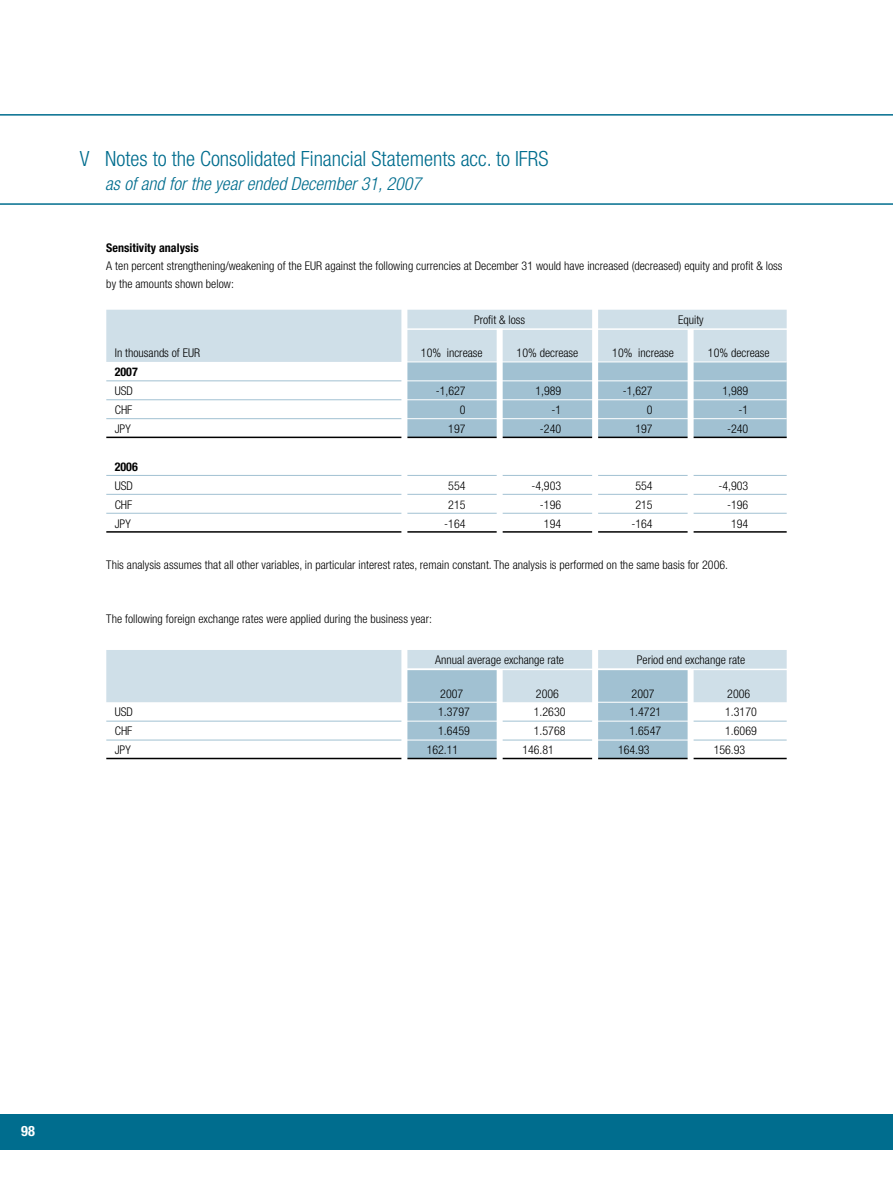
<style>
.page{position:relative;width:893px;height:1191px;background:#fff}
.page>*{position:absolute;margin:0;border:0;box-sizing:border-box;transform-origin:0 0}
.t1{font:300 condensed 21px "Helvetica Neue";color:#006d8e}
.t2{font:italic 300 condensed 18px "Helvetica Neue";letter-spacing:.005em;color:#006d8e}
.t3{font:700 condensed 14.25px "Helvetica Neue";color:#fff}
.t4{font:300 condensed 12px/18px "Helvetica Neue";letter-spacing:.005em;color:#000}
.t5{font:700 condensed 12px "Helvetica Neue";letter-spacing:.005em;color:#000}
</style>
<div class="page">
<div style="left:0;top:1114px;width:893px;height:35px;background:#006d8e"></div>
<svg style="left:0;top:114px;width:893px;height:91px"></svg>
<svg style="left:106px;top:310px;width:681px;height:126px"></svg>
<hr style="left:691px;top:418px;width:96px;height:1px;background:#fff">
<hr style="left:106px;top:475px;width:298px;height:1px;background:#a1c1d2">
<hr style="left:404px;top:475px;width:96px;height:1px;background:#a1c1d2">
<hr style="left:500px;top:475px;width:95px;height:1px;background:#a1c1d2">
<hr style="left:595px;top:475px;width:96px;height:1px;background:#a1c1d2">
<hr style="left:691px;top:475px;width:96px;height:1px;background:#a1c1d2">
<hr style="left:106px;top:494px;width:298px;height:1px;background:#a1c1d2">
<hr style="left:404px;top:494px;width:96px;height:1px;background:#a1c1d2">
<hr style="left:500px;top:494px;width:95px;height:1px;background:#a1c1d2">
<hr style="left:595px;top:494px;width:96px;height:1px;background:#a1c1d2">
<hr style="left:691px;top:494px;width:96px;height:1px;background:#a1c1d2">
<hr style="left:106px;top:513px;width:298px;height:1px;background:#a1c1d2">
<hr style="left:404px;top:513px;width:96px;height:1px;background:#a1c1d2">
<hr style="left:500px;top:513px;width:95px;height:1px;background:#a1c1d2">
<hr style="left:595px;top:513px;width:96px;height:1px;background:#a1c1d2">
<hr style="left:691px;top:513px;width:96px;height:1px;background:#a1c1d2">
<hr style="left:106px;top:436px;width:681px;height:2px;background:#000">
<hr style="left:106px;top:531px;width:681px;height:1px;background:#000">
<div style="left:401px;top:304px;width:6px;height:234px;background:#fff"></div>
<div style="left:497px;top:328px;width:6px;height:210px;background:#fff"></div>
<div style="left:592px;top:304px;width:6px;height:232px;background:#fff"></div>
<div style="left:688px;top:329px;width:6px;height:207px;background:#fff"></div>
<hr style="left:406px;top:328px;width:384px;height:2px;background:#fff">
<svg style="left:106px;top:650px;width:681px;height:107px"></svg>
<hr style="left:595px;top:739px;width:96px;height:1px;background:#fff">
<hr style="left:106px;top:757px;width:681px;height:2px;background:#000">
<div style="left:401px;top:644px;width:6px;height:123px;background:#fff"></div>
<div style="left:497px;top:670px;width:6px;height:99px;background:#fff"></div>
<div style="left:592px;top:644px;width:6px;height:118px;background:#fff"></div>
<div style="left:688px;top:669px;width:6px;height:95px;background:#fff"></div>
<hr style="left:406px;top:668px;width:384px;height:2px;background:#fff">
<h1 class="t1" style="left:80px;top:146px;width:470px">V Notes to the Consolidated Financial Statements acc. to IFRS</h1>
<h2 class="t2" style="left:105px;top:173px;width:317px">as of and for the year ended December 31, 2007</h2>
<p class="t5" style="left:106px;top:240px;width:94px">Sensitivity analysis</p>
<p class="t4" style="left:106px;top:256px;width:678px">A ten percent strengthening/weakening of the EUR against the following currencies at December 31 would have increased (decreased) equity and profit &amp; loss by the amounts shown below:</p>
<p class="t4" style="left:474px;top:310px;width:53px">Profit &amp; loss</p>
<p class="t4" style="left:678px;top:310px;width:27px">Equity</p>
<p class="t4" style="left:115px;top:344px;width:87px">In thousands of EUR</p>
<p class="t4" style="left:421px;top:344px;width:63px">10% increase</p>
<p class="t4" style="left:517px;top:344px;width:63px">10% decrease</p>
<p class="t4" style="left:612px;top:344px;width:63px">10% increase</p>
<p class="t4" style="left:708px;top:344px;width:63px">10% decrease</p>
<p class="t5" style="left:115px;top:364px;width:25px">2007</p>
<p class="t4" style="left:115px;top:382px;width:20px">USD</p>
<p class="t4" style="left:436px;top:382px;width:31px">-1,627</p>
<p class="t4" style="left:535px;top:382px;width:27px">1,989</p>
<p class="t4" style="left:623px;top:382px;width:31px">-1,627</p>
<p class="t4" style="left:722px;top:382px;width:27px">1,989</p>
<p class="t4" style="left:115px;top:401px;width:19px">CHF</p>
<p class="t4" style="left:460px;top:401px;width:7px">0</p>
<p class="t4" style="left:551px;top:401px;width:11px">-1</p>
<p class="t4" style="left:647px;top:401px;width:7px">0</p>
<p class="t4" style="left:739px;top:401px;width:11px">-1</p>
<p class="t4" style="left:115px;top:419px;width:17px">JPY</p>
<p class="t4" style="left:448px;top:419px;width:19px">197</p>
<p class="t4" style="left:540px;top:419px;width:23px">-240</p>
<p class="t4" style="left:635px;top:419px;width:19px">197</p>
<p class="t4" style="left:727px;top:419px;width:23px">-240</p>
<p class="t5" style="left:115px;top:459px;width:25px">2006</p>
<p class="t4" style="left:115px;top:476px;width:20px">USD</p>
<p class="t4" style="left:448px;top:476px;width:19px">554</p>
<p class="t4" style="left:531px;top:476px;width:31px">-4,903</p>
<p class="t4" style="left:635px;top:476px;width:19px">554</p>
<p class="t4" style="left:718px;top:476px;width:31px">-4,903</p>
<p class="t4" style="left:115px;top:495px;width:19px">CHF</p>
<p class="t4" style="left:448px;top:495px;width:19px">215</p>
<p class="t4" style="left:540px;top:495px;width:23px">-196</p>
<p class="t4" style="left:635px;top:495px;width:19px">215</p>
<p class="t4" style="left:727px;top:495px;width:23px">-196</p>
<p class="t4" style="left:115px;top:514px;width:17px">JPY</p>
<p class="t4" style="left:444px;top:514px;width:23px">-164</p>
<p class="t4" style="left:544px;top:514px;width:19px">194</p>
<p class="t4" style="left:631px;top:514px;width:23px">-164</p>
<p class="t4" style="left:731px;top:514px;width:19px">194</p>
<p class="t4" style="left:106px;top:555px;width:623px">This analysis assumes that all other variables, in particular interest rates, remain constant. The analysis is performed on the same basis for 2006.</p>
<p class="t4" style="left:106px;top:609px;width:327px">The following foreign exchange rates were applied during the business year:</p>
<p class="t4" style="left:435px;top:651px;width:130px">Annual average exchange rate</p>
<p class="t4" style="left:637px;top:651px;width:110px">Period end exchange rate</p>
<p class="t4" style="left:440px;top:684px;width:25px">2007</p>
<p class="t4" style="left:536px;top:684px;width:25px">2006</p>
<p class="t4" style="left:632px;top:684px;width:25px">2007</p>
<p class="t4" style="left:727px;top:684px;width:25px">2006</p>
<p class="t4" style="left:115px;top:703px;width:20px">USD</p>
<p class="t4" style="left:438px;top:703px;width:33px">1.3797</p>
<p class="t4" style="left:534px;top:703px;width:33px">1.2630</p>
<p class="t4" style="left:629px;top:703px;width:33px">1.4721</p>
<p class="t4" style="left:725px;top:703px;width:33px">1.3170</p>
<p class="t4" style="left:115px;top:722px;width:19px">CHF</p>
<p class="t4" style="left:438px;top:722px;width:33px">1.6459</p>
<p class="t4" style="left:534px;top:722px;width:33px">1.5768</p>
<p class="t4" style="left:629px;top:722px;width:33px">1.6547</p>
<p class="t4" style="left:725px;top:722px;width:33px">1.6069</p>
<p class="t4" style="left:115px;top:741px;width:17px">JPY</p>
<p class="t4" style="left:427px;top:741px;width:33px">162.11</p>
<p class="t4" style="left:522px;top:741px;width:33px">146.81</p>
<p class="t4" style="left:618px;top:741px;width:33px">164.93</p>
<p class="t4" style="left:714px;top:741px;width:33px">156.93</p>
<p class="t3" style="left:21px;top:1122px;width:15px">98</p>
</div>
